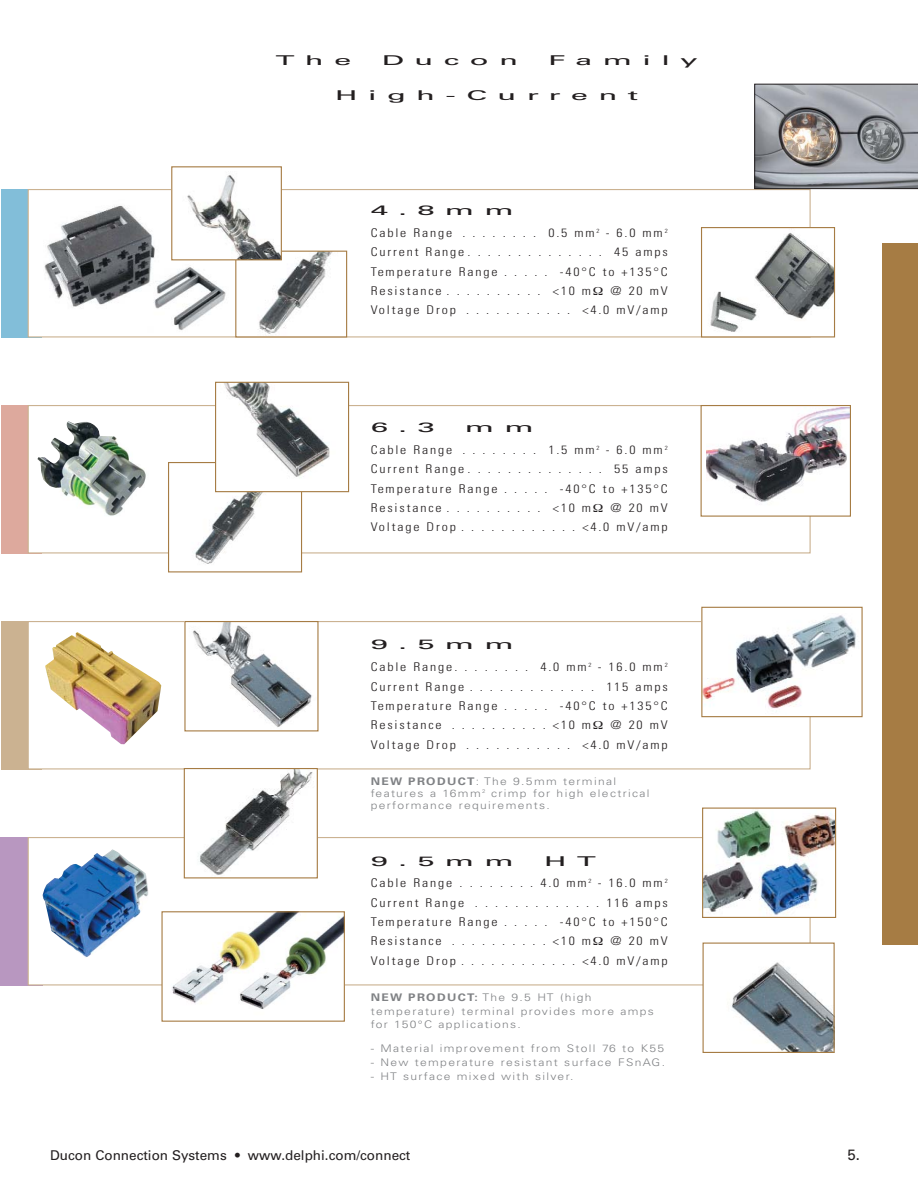
<style>
.page{position:relative;width:918px;height:1188px;background:#fff}
.page>*{position:absolute;margin:0;border:0;box-sizing:border-box;transform-origin:0 0}
.t1{font:15px "Univers";color:#231f20}
.t2{font:13.5px "Univers";color:#231f20}
.t3{font:13.5px "Univers";color:#231f20;scale:2.3 1}
.t4{font:13.5px "Univers";letter-spacing:.335em;color:#231f20;scale:2.3 1}
.t5{font:300 condensed 12px/19.4px "Univers";letter-spacing:.135em;color:#231f20;text-align:justify;scale:1.15 1}
.t6{font:300 10.5px/12px "Univers";letter-spacing:.11em;color:#808285;scale:1.15 1}
.s1{font-weight:700}
</style>
<div class="page">
<div style="left:1px;top:405px;width:40px;height:149px;background:#dda99d"></div>
<div style="left:1px;top:621px;width:40px;height:149px;background:#cbb291"></div>
<div style="left:1px;top:837px;width:42px;height:149px;background:#b897c0"></div>
<div style="left:1px;top:189px;width:40px;height:149px;background:#82bed9"></div>
<div style="left:883px;top:243px;width:35px;height:702px;background:#a67c44"></div>
<img style="left:30px;top:191px;width:205px;height:144px">
<div style="left:28px;top:189px;width:783px;height:148px;border:1px solid #cbb291"></div>
<div style="left:28px;top:406px;width:782px;height:147px;background:#fff"></div>
<img style="left:37px;top:421px;width:109px;height:95px">
<div style="left:28px;top:405px;width:783px;height:148px;border:1px solid #cbb291"></div>
<div style="left:28px;top:622px;width:782px;height:147px;background:#fff"></div>
<img style="left:45px;top:632px;width:116px;height:112px">
<div style="left:28px;top:621px;width:783px;height:148px;border:1px solid #cbb291"></div>
<div style="left:28px;top:838px;width:782px;height:147px;background:#fff"></div>
<img style="left:43px;top:849px;width:105px;height:108px">
<div style="left:28px;top:837px;width:783px;height:148px;border:1px solid #cbb291"></div>
<svg style="left:754px;top:84px;width:164px;height:105px;background:#96979b"></svg>
<img style="left:710px;top:229px;width:123px;height:106px">
<div style="left:701px;top:227px;width:134px;height:110px;border:1px solid #a67c44"></div>
<img style="left:244px;top:253px;width:88px;height:81px">
<div style="left:235px;top:251px;width:112px;height:86px;border:1px solid #a67c44"></div>
<img style="left:173px;top:175px;width:107px;height:83px">
<div style="left:171px;top:166px;width:111px;height:94px;border:1px solid #a67c44"></div>
<div style="left:701px;top:406px;width:149px;height:110px;background:#fff"></div>
<img style="left:707px;top:408px;width:142px;height:94px">
<div style="left:701px;top:405px;width:150px;height:112px;border:1px solid #a67c44"></div>
<div style="left:169px;top:463px;width:133px;height:109px;background:#fff"></div>
<img style="left:195px;top:492px;width:94px;height:72px">
<div style="left:168px;top:462px;width:134px;height:110px;border:1px solid #a67c44"></div>
<img style="left:217px;top:384px;width:130px;height:106px">
<div style="left:215px;top:382px;width:134px;height:110px;border:1px solid #a67c44"></div>
<img style="left:703px;top:615px;width:153px;height:100px">
<div style="left:701px;top:607px;width:162px;height:110px;border:1px solid #a67c44"></div>
<img style="left:192px;top:623px;width:120px;height:104px">
<img style="left:705px;top:945px;width:128px;height:106px">
<div style="left:703px;top:943px;width:132px;height:110px;border:1px solid #a67c44"></div>
<img style="left:163px;top:913px;width:180px;height:96px">
<div style="left:161px;top:911px;width:184px;height:111px;border:1px solid #a67c44"></div>
<img style="left:704px;top:810px;width:130px;height:106px">
<div style="left:702px;top:808px;width:134px;height:110px;border:1px solid #a67c44"></div>
<img style="left:186px;top:770px;width:130px;height:105px">
<div style="left:184px;top:768px;width:134px;height:110px;border:1px solid #a67c44"></div>
<p class="t3" style="left:276px;top:55px;width:35px">The</p>
<p class="t3" style="left:382px;top:55px;width:61px">Ducon</p>
<p class="t3" style="left:548px;top:55px;width:67px">Family</p>
<p class="t4" style="left:335px;top:90px;width:133px">High-Current</p>
<p class="t3" style="left:371px;top:205px;width:64px">4.8mm</p>
<p class="t5" style="left:371px;top:224px;width:260px">Cable Range . . . . . . . . 0.5 mm<sup>2</sup> - 6.0 mm<sup>2<br></sup>Current Range. . . . . . . . . . . . . . 45 amps Temperature Range . . . . . -40°C to +135°C Resistance . . . . . . . . . . &lt;10 m</p>
<p class="t5" style="left:371px;top:282px;width:260px;text-align:right">@ 20 mV<br>Voltage Drop . . . . . . . . . . . &lt;4.0 mV/amp</p>
<p class="t3" style="left:371px;top:423px;width:29px">6.3</p>
<p class="t3" style="left:465px;top:423px;width:31px">m m</p>
<p class="t5" style="left:371px;top:441px;width:260px">Cable Range . . . . . . . . 1.5 mm<sup>2</sup> - 6.0 mm<sup>2<br></sup>Current Range. . . . . . . . . . . . . . 55 amps Temperature Range . . . . . -40°C to +135°C Resistance . . . . . . . . . . &lt;10 m</p>
<p class="t5" style="left:371px;top:499px;width:260px;text-align:right">@ 20 mV<br>Voltage Drop . . . . . . . . . . . . &lt;4.0 mV/amp</p>
<p class="t3" style="left:371px;top:640px;width:64px">9.5mm</p>
<p class="t5" style="left:371px;top:659px;width:260px">Cable Range. . . . . . . . 4.0 mm<sup>2</sup> - 16.0 mm<sup>2<br></sup>Current Range . . . . . . . . . . . . . 115 amps Temperature Range . . . . . -40°C to +135°C Resistance . . . . . . . . . . &lt;10 m</p>
<p class="t5" style="left:371px;top:717px;width:260px;text-align:right">@ 20 mV<br>Voltage Drop . . . . . . . . . . . &lt;4.0 mV/amp</p>
<p class="t6" style="left:371px;top:776px;width:244px"><span class="s1">NEW PRODUCT</span>: The 9.5mm terminal features a 16mm<sup>2</sup> crimp for high electrical performance requirements.</p>
<p class="t3" style="left:371px;top:856px;width:64px">9.5mm</p>
<p class="t3" style="left:544px;top:856px;width:24px">H T</p>
<p class="t5" style="left:371px;top:875px;width:260px">Cable Range . . . . . . . . 4.0 mm<sup>2</sup> - 16.0 mm<sup>2<br></sup>Current Range . . . . . . . . . . . . . 116 amps Temperature Range . . . . . -40°C to +150°C Resistance . . . . . . . . . . &lt;10 m</p>
<p class="t5" style="left:371px;top:933px;width:260px;text-align:right">@ 20 mV<br>Voltage Drop . . . . . . . . . . . . &lt;4.0 mV/amp</p>
<p class="t6" style="left:371px;top:992px;width:248px;line-height:13.5px"><span class="s1">NEW PRODUCT:</span> The 9.5 HT (high temperature) terminal provides more amps for 150°C applications.</p>
<p class="t6" style="left:371px;top:1043px;width:257px">- Material improvement from Stoll 76 to K55</p>
<p class="t6" style="left:371px;top:1057px;width:257px">- New temperature resistant surface FSnAG.</p>
<p class="t6" style="left:371px;top:1072px;width:178px">- HT surface mixed with silver.</p>
<p class="t2" style="left:50px;top:1150px;width:362px">Ducon Connection Systems • www.delphi.com/connect</p>
<p class="t1" style="left:848px;top:1149px;width:14px">5.</p>
</div>
